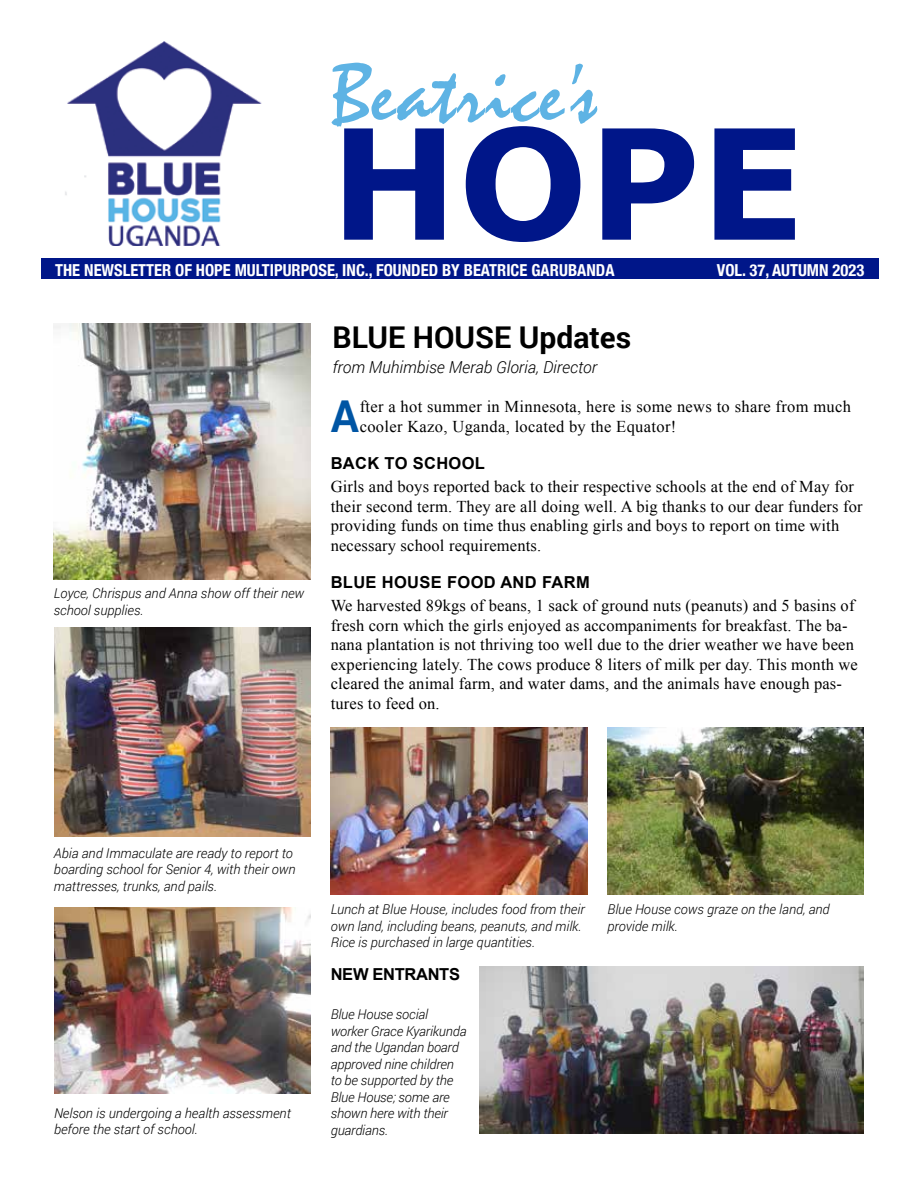
<style>
.page{position:relative;width:918px;height:1188px;background:#fff}
.page>*{position:absolute;margin:0;border:0;box-sizing:border-box;transform-origin:0 0}
.t1{font:700 153px "Verdana";color:#001689}
.t2{font:108px "Mistral";color:#5eb3e4}
.t3{font:700 43.95px "Roboto";color:#0055a4}
.t4{font:700 30px "Roboto";color:#000}
.t5{font:16.5px/19.5px "Times New Roman";letter-spacing:.01em;color:#000}
.t6{font:700 condensed 16.5px "Helvetica Neue";color:#fff}
.t7{font:italic 300 16.5px "Roboto";color:#000}
.t8{font:700 16.5px "Arial";letter-spacing:.02em;color:#000}
.t9{font:700 16.5px "Arial";letter-spacing:-.02em;color:#000}
.t10{font:italic 300 13.5px/16.5px "Roboto";color:#000}
</style>
<div class="page">
<div style="left:41px;top:259px;width:837px;height:20px;background:#001689"></div>
<img style="left:65px;top:42px;width:197px;height:204px">
<img style="left:54px;top:323px;width:256px;height:257px">
<img style="left:54px;top:628px;width:256px;height:209px">
<img style="left:54px;top:907px;width:256px;height:187px">
<img style="left:331px;top:728px;width:256px;height:167px">
<img style="left:479px;top:967px;width:385px;height:167px">
<img style="left:608px;top:728px;width:256px;height:167px">
<h2 class="t2" style="left:330px;top:40px;width:268px">Beatrice’s</h2>
<h1 class="t1" style="left:330px;top:85px;width:476px">HOPE</h1>
<p class="t6" style="left:55px;top:256px;width:561px">THE NEWSLETTER OF HOPE MULTIPURPOSE, INC., FOUNDED BY BEATRICE GARUBANDA</p>
<p class="t6" style="left:717px;top:256px;width:149px">VOL. 37, AUTUMN 2023</p>
<p class="t10" style="left:54px;top:585px;width:252px">Loyce, Chrispus and Anna show off their new school supplies.</p>
<h3 class="t4" style="left:333px;top:316px;width:300px">BLUE HOUSE Updates</h3>
<p class="t7" style="left:333px;top:355px;width:266px">from Muhimbise Merab Gloria, Director</p>
<h3 class="t3" style="left:331px;top:385px;width:30px">A</h3>
<p class="t5" style="left:360px;top:397px;width:493px">fter a hot summer in Minnesota, here is some news to share from much cooler Kazo, Uganda, located by the Equator!</p>
<p class="t8" style="left:331px;top:452px;width:156px">BACK TO SCHOOL</p>
<p class="t5" style="left:331px;top:477px;width:533px">Girls and boys reported back to their respective schools at the end of May for their second term. They are all doing well. A big thanks to our dear funders for providing funds on time thus enabling girls and boys to report on time with necessary school requirements.</p>
<p class="t8" style="left:331px;top:571px;width:261px">BLUE HOUSE FOOD AND FARM</p>
<p class="t5" style="left:331px;top:596px;width:529px">We harvested 89kgs of beans, 1 sack of ground nuts (peanuts) and 5 basins of fresh corn which the girls enjoyed as accompaniments for breakfast. The ba&shy;nana plantation is not thriving too well due to the drier weather we have been experiencing lately. The cows produce 8 liters of milk per day. This month we cleared the animal farm, and water dams, and the animals have enough pas&shy;tures to feed on.</p>
<p class="t10" style="left:54px;top:845px;width:243px">Abia and Immaculate are ready to report to boarding school for Senior 4, with their own mattresses, trunks, and pails.</p>
<p class="t10" style="left:54px;top:1104px;width:238px">Nelson is undergoing a health assessment before the start of school.</p>
<p class="t10" style="left:331px;top:901px;width:255px">Lunch at Blue House, includes food from their own land, including beans, peanuts, and milk.<br>Rice is purchased in large quantities.</p>
<p class="t10" style="left:608px;top:901px;width:224px">Blue House cows graze on the land, and provide milk.</p>
<p class="t9" style="left:331px;top:963px;width:131px">NEW ENTRANTS</p>
<p class="t10" style="left:331px;top:1006px;width:137px">Blue House social worker Grace Kyarikunda and the Ugandan board approved nine children to be supported by the<br>Blue House; some are shown here with their guardians.</p>
</div>
